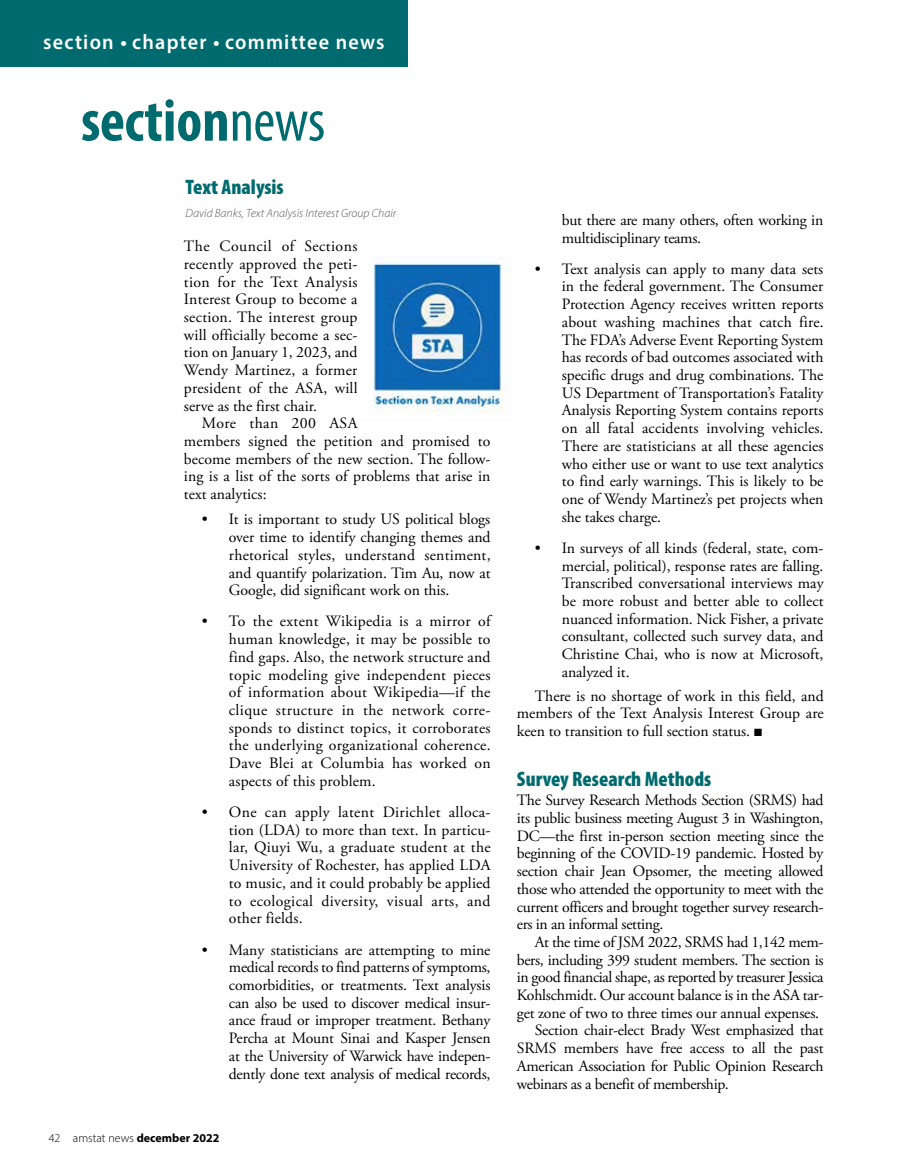
<style>
.page{position:relative;width:918px;height:1175px;background:#fff}
.page>*{position:absolute;margin:0;border:0;box-sizing:border-box;transform-origin:0 0}
.t1{font:700 condensed 60px "Myriad Pro";color:#006b6e}
.t2{font:900 condensed 21px "Myriad Pro";color:#006b6e}
.t3{font:600 21px "Myriad Pro";letter-spacing:.06em;color:#fff;scale:.96 1}
.t4{font:15.75px/17.7px "Adobe Garamond Pro";letter-spacing:-.01em;color:#000;text-align:justify}
.t5{font:italic 300 12px "Myriad Pro";color:#58595b}
.t6{font:300 12px "Myriad Pro";color:#000}
.s1{font-weight:400}
.s2{font-weight:700}
</style>
<div class="page">
<div style="left:0;top:0;width:408px;height:67px;background:#006b6e"></div>
<img style="left:373px;top:258px;width:138px;height:155px">
<h2 class="t3" style="left:43px;top:29px;width:357px">section • chapter • committee news</h2>
<h1 class="t1" style="left:81px;top:83px;width:246px">section<span class="s1">news</span></h1>
<h2 class="t2" style="left:185px;top:173px;width:100px">Text Analysis</h2>
<p class="t5" style="left:185px;top:206px;width:212px">David Banks, Text Analysis Interest Group Chair</p>
<p class="t4" style="left:562px;top:211px;width:263px">but there are many others, often working in multidisciplinary teams.</p>
<p class="t4" style="left:562px;top:260px;width:263px;text-indent:-27px">• Text analysis can apply to many data sets in the federal government. The Consumer Protection Agency receives written reports about washing machines that catch fire.<br>The FDA’s Adverse Event Reporting System has records of bad outcomes associated with specific drugs and drug combinations. The US Department of Transportation’s Fatality Analysis Reporting System contains reports on all fatal accidents involving vehicles.<br>There are statisticians at all these agencies who either use or want to use text analytics to find early warnings. This is likely to be one of Wendy Martinez’s pet projects when she takes charge.</p>
<p class="t4" style="left:562px;top:539px;width:263px;text-indent:-27px">• In surveys of all kinds (federal, state, com&shy;mercial, political), response rates are falling.<br>Transcribed conversational interviews may be more robust and better able to collect nuanced information. Nick Fisher, a private consultant, collected such survey data, and Christine Chai, who is now at Microsoft, analyzed it.</p>
<p class="t4" style="left:517px;top:687px;width:308px;text-indent:18px">There is no shortage of work in this field, and members of the Text Analysis Interest Group are keen to transition to full section status. ■</p>
<p class="t4" style="left:184px;top:238px;width:175px">The Council of Sections recently approved the peti&shy;tion for the Text Analysis Interest Group to become a section. The interest group will officially become a sec&shy;tion on January 1, 2023, and Wendy Martinez, a former president of the ASA, will serve as the first chair.</p>
<p class="t4" style="left:184px;top:415px;width:308px;text-align:left;text-indent:18px">More than 200 ASA<br>members signed the petition and promised to become members of the new section. The follow&shy;ing is a list of the sorts of problems that arise in text analytics:</p>
<p class="t4" style="left:229px;top:511px;width:263px;text-indent:-27px">• It is important to study US political blogs over time to identify changing themes and rhetorical styles, understand sentiment, and quantify polarization. Tim Au, now at Google, did significant work on this.</p>
<p class="t4" style="left:229px;top:613px;width:263px;text-indent:-27px">• To the extent Wikipedia is a mirror of human knowledge, it may be possible to find gaps. Also, the network structure and topic modeling give independent pieces of information about Wikipedia—if the clique structure in the network corre&shy;sponds to distinct topics, it corroborates the underlying organizational coherence.<br>Dave Blei at Columbia has worked on aspects of this problem.</p>
<p class="t4" style="left:229px;top:803px;width:263px;text-indent:-27px">• One can apply latent Dirichlet alloca&shy;tion (LDA) to more than text. In particu&shy;lar, Qiuyi Wu, a graduate student at the University of Rochester, has applied LDA to music, and it could probably be applied to ecological diversity, visual arts, and other fields.</p>
<p class="t4" style="left:229px;top:941px;width:263px;text-indent:-27px">• Many statisticians are attempting to mine medical records to find patterns of symptoms, comorbidities, or treatments. Text analysis can also be used to discover medical insur&shy;ance fraud or improper treatment. Bethany Percha at Mount Sinai and Kasper Jensen at the University of Warwick have indepen&shy;dently done text analysis of medical records,</p>
<h2 class="t2" style="left:517px;top:765px;width:196px">Survey Research Methods</h2>
<p class="t4" style="left:517px;top:792px;width:308px">The Survey Research Methods Section (SRMS) had its public business meeting August 3 in Washington, DC—the first in-person section meeting since the beginning of the COVID-19 pandemic. Hosted by section chair Jean Opsomer, the meeting allowed those who attended the opportunity to meet with the current officers and brought together survey research&shy;ers in an informal setting.</p>
<p class="t4" style="left:535px;top:933px;width:290px">At the time of JSM 2022, SRMS had 1,142 mem-</p>
<p class="t4" style="left:517px;top:951px;width:308px">bers, including 399 student members. The section is</p>
<p class="t4" style="left:517px;top:969px;width:308px">in good financial shape, as reported by treasurer Jessica</p>
<p class="t4" style="left:517px;top:986px;width:308px">Kohlschmidt. Our account balance is in the ASA tar-</p>
<p class="t4" style="left:517px;top:1004px;width:304px">get zone of two to three times our annual expenses.</p>
<p class="t4" style="left:535px;top:1022px;width:290px">Section chair-elect Brady West emphasized that</p>
<p class="t4" style="left:517px;top:1039px;width:308px">SRMS members have free access to all the past</p>
<p class="t4" style="left:517px;top:1057px;width:308px">American Association for Public Opinion Research</p>
<p class="t4" style="left:517px;top:1075px;width:213px">webinars as a benefit of membership.</p>
<p class="t6" style="left:49px;top:1130px;width:172px">42 amstat news <span class="s2">december 2022</span></p>
</div>
